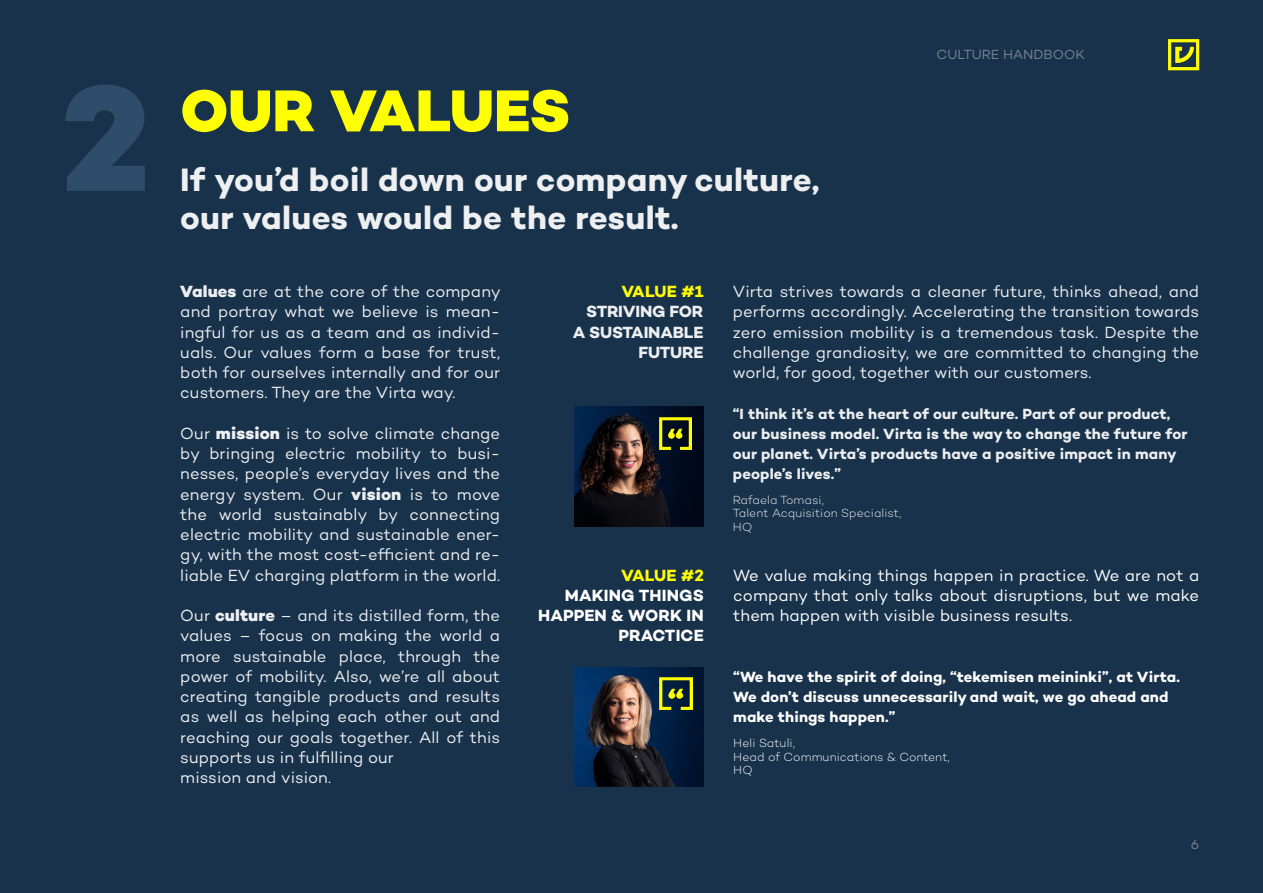
<style>
.page{position:relative;width:1263px;height:893px;background:#19324b}
.page>*{position:absolute;margin:0;border:0;box-sizing:border-box;transform-origin:0 0}
.t1{font:800 153px "Campton";color:#2f4d6a}
.t2{font:800 60px "Campton";letter-spacing:-.005em;color:#ff0}
.TREND_nosto{font:700 33px "Campton";letter-spacing:.01em;color:#edeff1}
.TREND_leipis{font:16.5px/20.2px "Campton";letter-spacing:.005em;color:#edeff1;text-align:justify}
.Culture_leipis{font:16.5px/20.2px "Campton";letter-spacing:.005em;color:#edeff1;text-align:justify}
.Culture_leipis-2{font:16.5px/20.2px "Campton";letter-spacing:.005em;color:#fff;text-align:justify}
.Culture_leipis-3{font:700 16.5px/20.2px "Campton";letter-spacing:.01em;color:#fff;text-align:right}
.Culture_leipis-4{font:700 16.5px "Campton";letter-spacing:-.01em;color:#edeff1}
.Culture_leipis-5{font:700 16.5px "Campton";color:#ff0}
.Culture_leipis-6{font:700 15px/20.2px "Campton";letter-spacing:.01em;color:#edeff1}
.Culture_leipis-7{font:700 15px/20.2px "Campton";letter-spacing:.01em;color:#fff}
.t3{font:13.5px "Campton";color:#788296}
.culture_lainaus_nimi{font:300 12px "Campton";letter-spacing:.005em;color:#edeff1}
.t4{font:300 12px "Campton";letter-spacing:.01em;color:#fff}
.s1{font-weight:800}
</style>
<div class="page">
<img style="left:574px;top:668px;width:130px;height:118px">
<img style="left:1168px;top:39px;width:32px;height:32px">
<img style="left:574px;top:406px;width:130px;height:120px">
<img style="left:659px;top:417px;width:33px;height:33px">
<img style="left:660px;top:677px;width:32px;height:33px">
<p class="t1" style="left:61px;top:41px;width:91px">2</p>
<p class="t2" style="left:180px;top:72px;width:392px">OUR VALUES</p>
<p class="TREND_nosto" style="left:180px;top:159px;width:641px">If you’d boil down our company culture,</p>
<p class="TREND_nosto" style="left:180px;top:196px;width:500px">our values would be the result.</p>
<p class="t3" style="left:936px;top:46px;width:150px">CULTURE HANDBOOK</p>
<p class="TREND_leipis" style="left:180px;top:281px;width:322px"><span class="s1">Values</span> are at the core of the company and portray what we believe is mean&shy;ingful for us as a team and as individ&shy;uals. Our values form a base for trust, both for ourselves internally and for our customers. They are the Virta way.</p>
<p class="TREND_leipis" style="left:180px;top:423px;width:321px">Our <span class="s1">mission</span> is to solve climate change by bringing electric mobility to busi&shy;nesses, people’s everyday lives and the energy system. Our <span class="s1">vision</span> is to move the world sustainably by connecting electric mobility and sustainable ener&shy;gy, with the most cost-efficient and re&shy;liable EV charging platform in the world.</p>
<p class="TREND_leipis" style="left:180px;top:605px;width:321px">Our <span class="s1">culture</span> – and its distilled form, the values – focus on making the world a more sustainable place, through the power of mobility. Also, we’re all about creating tangible products and results as well as helping each other out and reaching our goals together. All of this supports us in fulfilling our</p>
<p class="TREND_leipis" style="left:180px;top:767px;width:152px">mission and vision.</p>
<p class="Culture_leipis-5" style="left:621px;top:281px;width:84px">VALUE #1</p>
<p class="Culture_leipis-4" style="left:586px;top:301px;width:119px">STRIVING FOR</p>
<p class="Culture_leipis-4" style="left:573px;top:321px;width:132px">A SUSTAINABLE</p>
<p class="Culture_leipis-4" style="left:639px;top:342px;width:66px">FUTURE</p>
<p class="Culture_leipis-5" style="left:621px;top:564px;width:84px">VALUE #2</p>
<p class="Culture_leipis-3" style="left:565px;top:585px;width:141px">MAKING THINGS</p>
<p class="Culture_leipis-3" style="left:538px;top:605px;width:167px">HAPPEN &amp; WORK IN<br>PRACTICE</p>
<p class="Culture_leipis" style="left:733px;top:281px;width:468px">Virta strives towards a cleaner future, thinks ahead, and performs accordingly. Accelerating the transition towards zero emission mobility is a tremendous task. Despite the challenge grandiosity, we are committed to changing the world, for good, together with our customers.</p>
<p class="Culture_leipis-6" style="left:733px;top:403px;width:456px">“I think it’s at the heart of our culture. Part of our product, our business model. Virta is the way to change the future for our planet. Virta’s products have a positive impact in many people’s lives.”</p>
<p class="culture_lainaus_nimi" style="left:733px;top:492px;width:93px">Rafaela Tomasi,</p>
<p class="culture_lainaus_nimi" style="left:733px;top:506px;width:170px">Talent Acquisition Specialist,</p>
<p class="culture_lainaus_nimi" style="left:733px;top:519px;width:21px">HQ</p>
<p class="Culture_leipis-2" style="left:733px;top:564px;width:467px">We value making things happen in practice. We are not a company that only talks about disruptions, but we make them happen with visible business results.</p>
<p class="Culture_leipis-7" style="left:733px;top:666px;width:448px">“We have the spirit of doing, “tekemisen meininki”, at Virta.<br>We don’t discuss unnecessarily and wait, we go ahead and make things happen.”</p>
<p class="t4" style="left:733px;top:735px;width:63px">Heli Satuli,</p>
<p class="t4" style="left:733px;top:749px;width:218px">Head of Communications &amp; Content,</p>
<p class="t4" style="left:733px;top:762px;width:21px">HQ</p>
<p class="t3" style="left:1191px;top:836px;width:10px">6</p>
</div>
